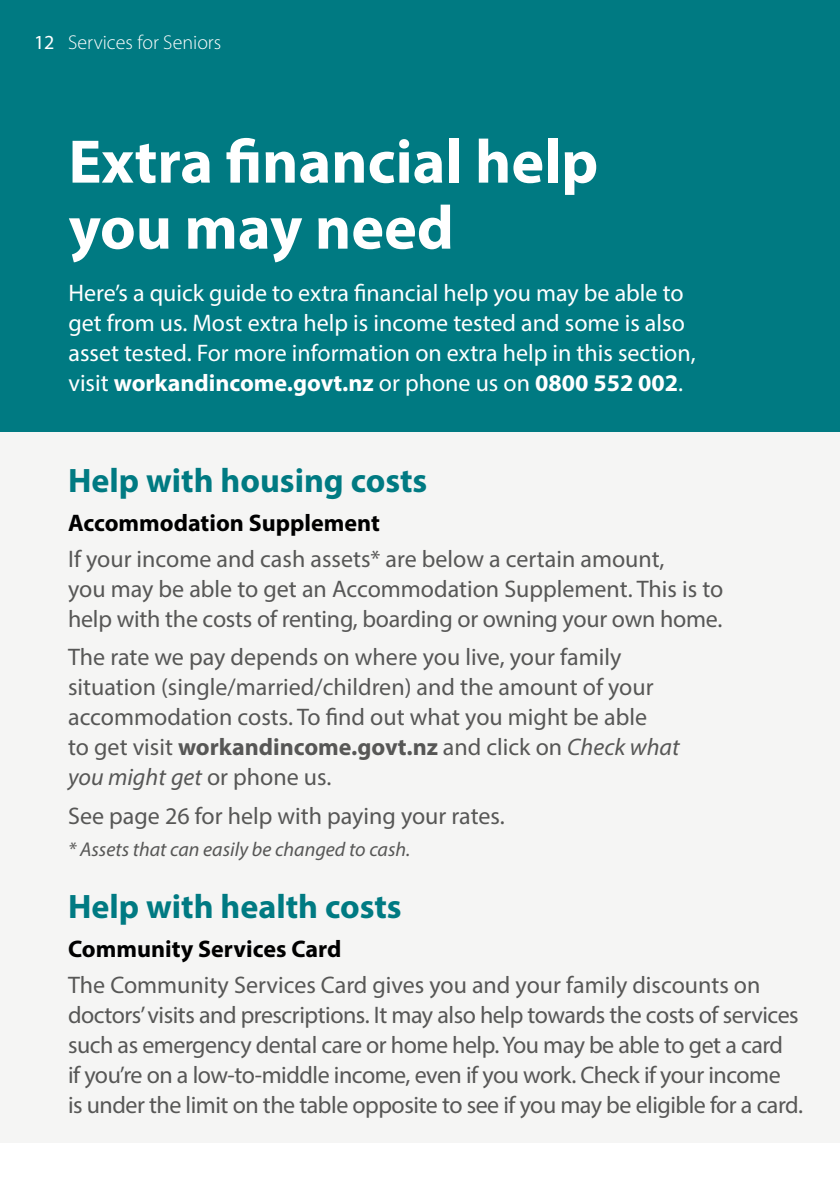
<style>
.page{position:relative;width:840px;height:1191px;background:#fff}
.page>*{position:absolute;margin:0;border:0;box-sizing:border-box;transform-origin:0 0}
.t1{font:700 62px/66px "Myriad Pro";color:#fff}
.t2{font:700 34px "Myriad Pro";color:#007a82}
.Body{font:24px/30px "Myriad Pro";letter-spacing:-.01em;color:#575756}
.Body-2{font:24px/30px "Myriad Pro";color:#fff}
.t3{font:700 24px "Myriad Pro";color:#000}
.Small_Italic{font:italic 20px "Myriad Pro";color:#575756}
.t4{font:300 20px "Myriad Pro";color:#fff}
.s1{font-weight:400}
.s2{font-weight:700}
.s3{font-style:italic}
</style>
<div class="page">
<div style="left:0;top:430px;width:839px;height:712px;background:#f5f5f4"></div>
<div style="left:0;top:0;width:839px;height:431px;background:#007a82"></div>
<p class="t4" style="left:34px;top:30px;width:189px"><span class="s1">12</span> Services for Seniors</p>
<h1 class="t1" style="left:68px;top:127px;width:531px">Extra financial help you may need</h1>
<p class="Body-2" style="left:68px;top:278px;width:628px">Here’s a quick guide to extra financial help you may be able to get from us. Most extra help is income tested and some is also asset tested. For more information on extra help in this section, visit <span class="s2">workandincome.govt.nz</span> or phone us on <span class="s2">0800 552 002</span>.</p>
<h2 class="t2" style="left:68px;top:458px;width:360px">Help with housing costs</h2>
<h3 class="t3" style="left:68px;top:507px;width:313px">Accommodation Supplement</h3>
<p class="Body" style="left:68px;top:543px;width:656px">If your income and cash assets* are below a certain amount,<br>you may be able to get an Accommodation Supplement. This is to help with the costs of renting, boarding or owning your own home.</p>
<p class="Body" style="left:68px;top:641px;width:612px">The rate we pay depends on where you live, your family situation (single/married/children) and the amount of your accommodation costs. To find out what you might be able<br>to get visit <span class="s2">workandincome.govt.nz</span> and click on <span class="s3">Check what you might get</span> or phone us.</p>
<p class="Body" style="left:68px;top:800px;width:438px">See page 26 for help with paying your rates.</p>
<p class="Small_Italic" style="left:68px;top:837px;width:343px">* Assets that can easily be changed to cash.</p>
<h2 class="t2" style="left:68px;top:884px;width:335px">Help with health costs</h2>
<h3 class="t3" style="left:68px;top:933px;width:274px">Community Services Card</h3>
<p class="Body" style="left:68px;top:969px;width:736px">The Community Services Card gives you and your family discounts on doctors’ visits and prescriptions. It may also help towards the costs of services such as emergency dental care or home help. You may be able to get a card<br>if you’re on a low-to-middle income, even if you work. Check if your income<br>is under the limit on the table opposite to see if you may be eligible for a card.</p>
</div>
